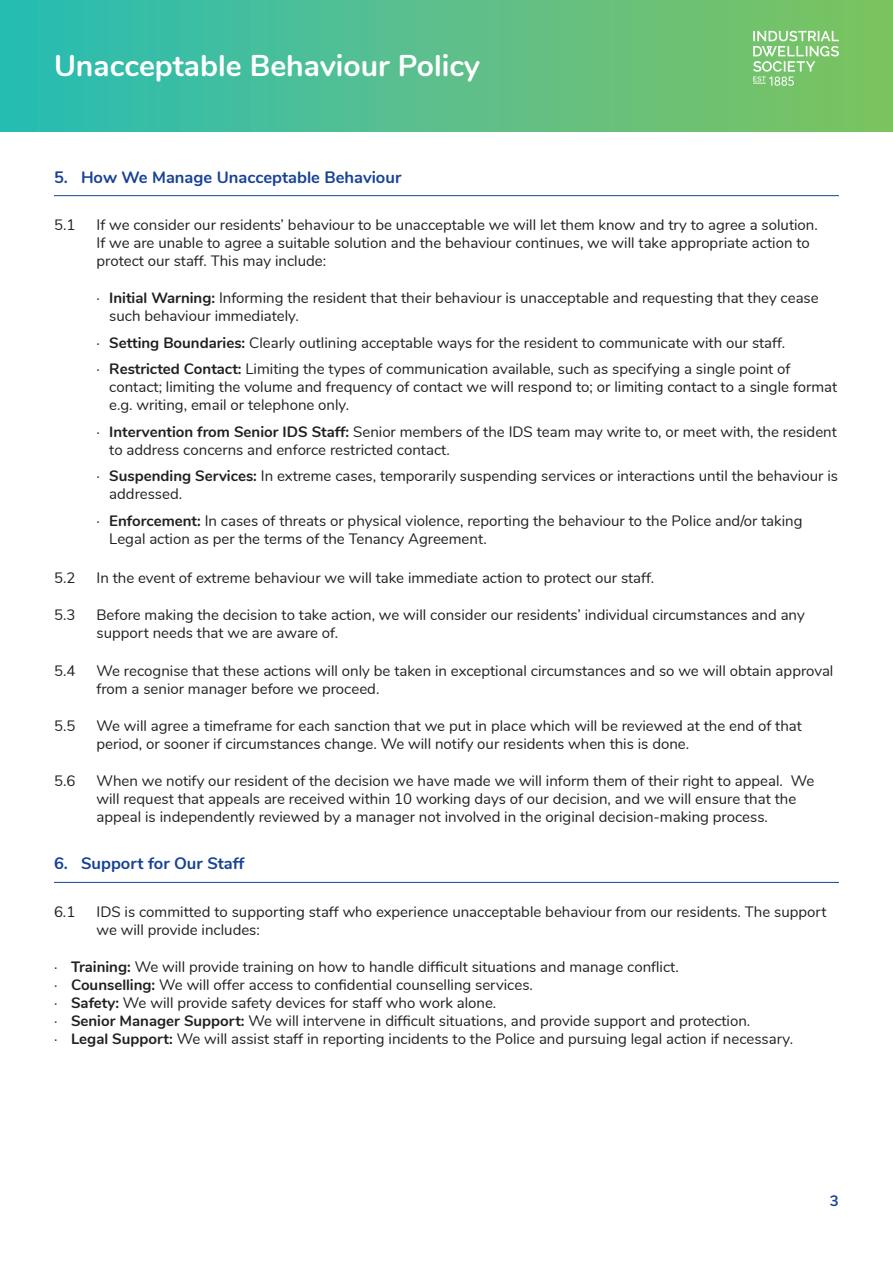
<style>
.page{position:relative;width:893px;height:1263px;background:#fff}
.page>*{position:absolute;margin:0;border:0;box-sizing:border-box;transform-origin:0 0}
.t1{font:700 30px "Nunito";color:#fff}
.t2{font:700 16.5px "Nunito";color:#174296}
.t3{font:15px/18px "Nunito";color:#231f20}
.t4{font:700 15px "Nunito";color:#174296}
.s1{font-weight:700}
</style>
<div class="page">
<div style="left:0;top:0;width:893px;height:132px;background:linear-gradient(to right,#2bbcb5,#82c35f)"></div>
<svg style="left:753px;top:31px;width:86px;height:55px;background:#93cf89"></svg>
<hr style="left:54px;top:195px;width:785px;height:1px;background:#174296">
<hr style="left:54px;top:882px;width:785px;height:1px;background:#174296">
<h1 class="t1" style="left:54px;top:43px;width:427px">Unacceptable Behaviour Policy</h1>
<p class="t2" style="left:54px;top:165px;width:349px">5. How We Manage Unacceptable Behaviour</p>
<p class="t3" style="left:54px;top:215px;width:23px">5.1</p>
<p class="t3" style="left:97px;top:215px;width:723px">If we consider our residents’ behaviour to be unacceptable we will let them know and try to agree a solution.<br>If we are unable to agree a suitable solution and the behaviour continues, we will take appropriate action to protect our staff. This may include:</p>
<p class="t3" style="left:109px;top:288px;width:711px;text-indent:-13px">· <span class="s1">Initial Warning:</span> Informing the resident that their behaviour is unacceptable and requesting that they cease such behaviour immediately.</p>
<p class="t3" style="left:97px;top:333px;width:690px">· <span class="s1">Setting Boundaries:</span> Clearly outlining acceptable ways for the resident to communicate with our staff.</p>
<p class="t3" style="left:109px;top:359px;width:729px;text-indent:-13px">· <span class="s1">Restricted Contact:</span> Limiting the types of communication available, such as specifying a single point of contact; limiting the volume and frequency of contact we will respond to; or limiting contact to a single format e.g. writing, email or telephone only.</p>
<p class="t3" style="left:109px;top:422px;width:729px;text-indent:-13px">· <span class="s1">Intervention from Senior IDS Staff:</span> Senior members of the IDS team may write to, or meet with, the resident to address concerns and enforce restricted contact.</p>
<p class="t3" style="left:109px;top:466px;width:730px;text-indent:-13px">· <span class="s1">Suspending Services:</span> In extreme cases, temporarily suspending services or interactions until the behaviour is addressed.</p>
<p class="t3" style="left:109px;top:511px;width:695px;text-indent:-13px">· <span class="s1">Enforcement:</span> In cases of threats or physical violence, reporting the behaviour to the Police and/or taking<br>Legal action as per the terms of the Tenancy Agreement.</p>
<p class="t3" style="left:54px;top:568px;width:23px">5.2</p>
<p class="t3" style="left:97px;top:568px;width:559px">In the event of extreme behaviour we will take immediate action to protect our staff.</p>
<p class="t3" style="left:54px;top:605px;width:23px">5.3</p>
<p class="t3" style="left:97px;top:605px;width:710px">Before making the decision to take action, we will consider our residents’ individual circumstances and any support needs that we are aware of.</p>
<p class="t3" style="left:54px;top:660px;width:23px">5.4</p>
<p class="t3" style="left:97px;top:660px;width:738px">We recognise that these actions will only be taken in exceptional circumstances and so we will obtain approval from a senior manager before we proceed.</p>
<p class="t3" style="left:54px;top:716px;width:23px">5.5</p>
<p class="t3" style="left:97px;top:716px;width:707px">We will agree a timeframe for each sanction that we put in place which will be reviewed at the end of that period, or sooner if circumstances change. We will notify our residents when this is done.</p>
<p class="t3" style="left:54px;top:771px;width:23px">5.6</p>
<p class="t3" style="left:97px;top:771px;width:719px">When we notify our resident of the decision we have made we will inform them of their right to appeal. We will request that appeals are received within 10 working days of our decision, and we will ensure that the appeal is independently reviewed by a manager not involved in the original decision-making process.</p>
<p class="t2" style="left:54px;top:851px;width:192px">6. Support for Our Staff</p>
<p class="t3" style="left:54px;top:902px;width:23px">6.1</p>
<p class="t3" style="left:97px;top:902px;width:731px">IDS is committed to supporting staff who experience unacceptable behaviour from our residents. The support we will provide includes:</p>
<p class="t3" style="left:54px;top:957px;width:626px">· <span class="s1">Training:</span> We will provide training on how to handle difficult situations and manage conflict.</p>
<p class="t3" style="left:54px;top:975px;width:480px">· <span class="s1">Counselling:</span> We will offer access to confidential counselling services.</p>
<p class="t3" style="left:54px;top:993px;width:444px">· <span class="s1">Safety:</span> We will provide safety devices for staff who work alone.</p>
<p class="t3" style="left:54px;top:1011px;width:698px">· <span class="s1">Senior Manager Support:</span> We will intervene in difficult situations, and provide support and protection.</p>
<p class="t3" style="left:54px;top:1029px;width:741px">· <span class="s1">Legal Support:</span> We will assist staff in reporting incidents to the Police and pursuing legal action if necessary.</p>
<p class="t4" style="left:830px;top:1189px;width:10px">3</p>
</div>
